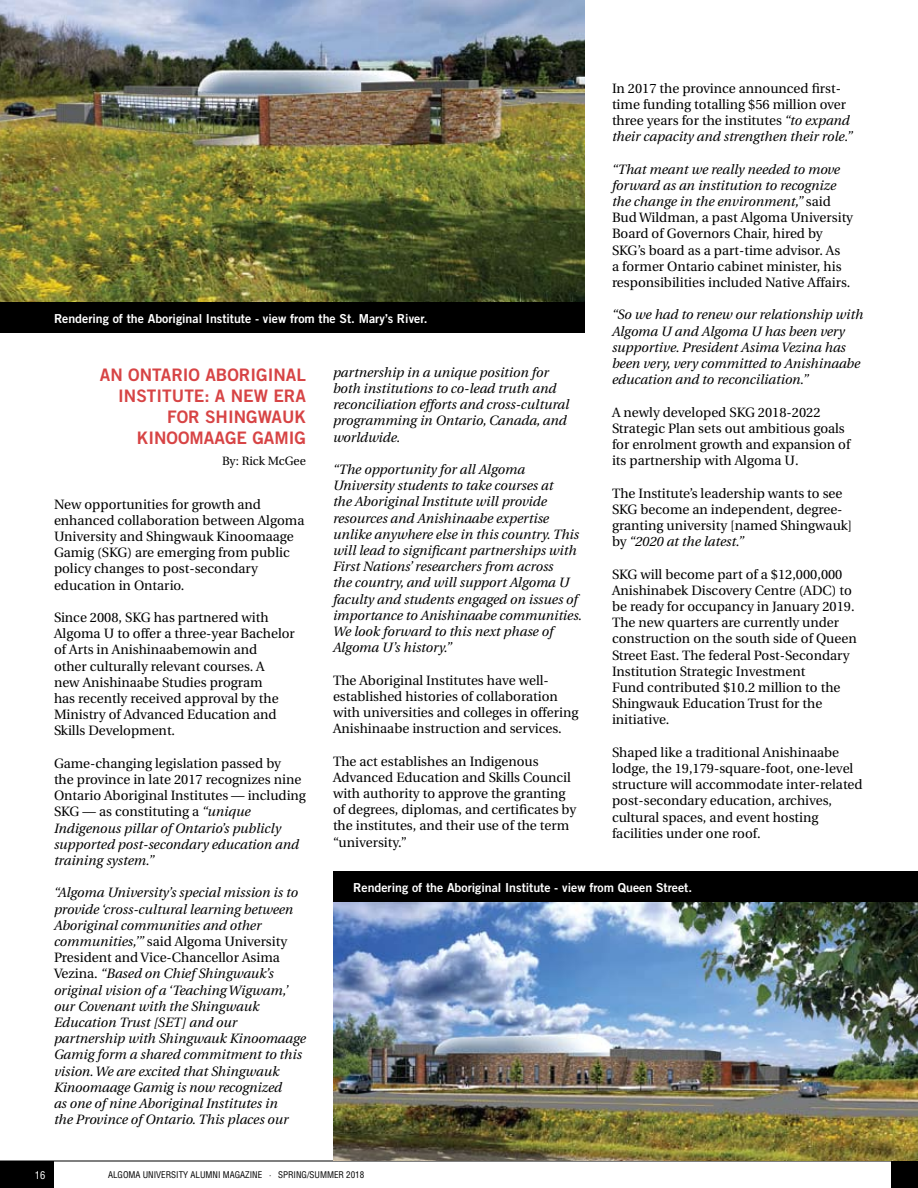
<style>
.page{position:relative;width:918px;height:1188px;background:#fff}
.page>*{position:absolute;margin:0;border:0;box-sizing:border-box;transform-origin:0 0}
.t1{font:17.25px/21px "Trade Gothic Bold Two";color:#d74445;text-align:right}
.t2{font:13.5px/16.2px "Utopia";color:#000}
.t3{font:italic 13.5px/16.2px "Utopia";color:#000}
.t4{font:12.3px "Trade Gothic Bold Two";color:#fff}
.t5{font:12px "Utopia";color:#000}
.t6{font:condensed 10.5px "Helvetica";color:#fff}
.t7{font:condensed 9px "Helvetica";color:#000}
.s1{font-style:italic}
.s2{font-style:normal}
</style>
<div class="page">
<div style="left:891px;top:1161px;width:27px;height:27px;background:#000"></div>
<div style="left:0;top:1161px;width:54px;height:27px;background:#000"></div>
<hr style="left:0;top:1161px;width:918px;height:1px;background:#000">
<img style="left:0;top:0;width:585px;height:302px">
<img style="left:333px;top:901px;width:585px;height:260px">
<div style="left:0;top:302px;width:585px;height:31px;background:#000"></div>
<div style="left:333px;top:871px;width:585px;height:30px;background:#000"></div>
<p class="t2" style="left:612px;top:80px;width:242px">In 2017 the province announced first&shy;time funding totalling $56 million over three years for the institutes <span class="s1">“to expand their capacity and strengthen their role.”</span></p>
<p class="t2" style="left:612px;top:161px;width:243px"><span class="s1">“That meant we really needed to move forward as an institution to recognize the change in the environment,”</span> said Bud Wildman, a past Algoma University Board of Governors Chair, hired by SKG’s board as a part-time advisor. As<br>a former Ontario cabinet minister, his responsibilities included Native Affairs.</p>
<p class="t3" style="left:612px;top:307px;width:253px">“So we had to renew our relationship with Algoma U and Algoma U has been very supportive. President Asima Vezina has been very, very committed to Anishinaabe education and to reconciliation.”</p>
<p class="t2" style="left:612px;top:404px;width:240px">A newly developed SKG 2018-2022<br>Strategic Plan sets out ambitious goals for enrolment growth and expansion of its partnership with Algoma U.</p>
<p class="t2" style="left:612px;top:485px;width:242px">The Institute’s leadership wants to see SKG become an independent, degree&shy;granting university [named Shingwauk] by <span class="s1">“2020 at the latest.”</span></p>
<p class="t2" style="left:612px;top:566px;width:246px">SKG will become part of a $12,000,000<br>Anishinabek Discovery Centre (ADC) to be ready for occupancy in January 2019.<br>The new quarters are currently under construction on the south side of Queen Street East. The federal Post-Secondary Institution Strategic Investment<br>Fund contributed $10.2 million to the Shingwauk Education Trust for the initiative.</p>
<p class="t2" style="left:612px;top:744px;width:252px">Shaped like a traditional Anishinaabe lodge, the 19,179-square-foot, one-level structure will accommodate inter-related post-secondary education, archives, cultural spaces, and event hosting facilities under one roof.</p>
<p class="t4" style="left:54px;top:311px;width:375px">Rendering of the Aboriginal Institute - view from the St. Mary’s River.</p>
<p class="t3" style="left:333px;top:364px;width:238px">partnership in a unique position for both institutions to co-lead truth and reconciliation efforts and cross-cultural programming in Ontario, Canada, and worldwide.</p>
<p class="t3" style="left:333px;top:462px;width:251px">“The opportunity for all Algoma University students to take courses at<br>the Aboriginal Institute will provide resources and Anishinaabe expertise unlike anywhere else in this country. This will lead to significant partnerships with First Nations’ researchers from across<br>the country, and will support Algoma U faculty and students engaged on issues of importance to Anishinaabe communities.<br>We look forward to this next phase of Algoma U’s history.”</p>
<p class="t2" style="left:333px;top:672px;width:247px">The Aboriginal Institutes have well&shy;established histories of collaboration with universities and colleges in offering Anishinaabe instruction and services.</p>
<p class="t2" style="left:333px;top:753px;width:245px">The act establishes an Indigenous Advanced Education and Skills Council with authority to approve the granting of degrees, diplomas, and certificates by the institutes, and their use of the term “university.”</p>
<p class="t1" style="left:100px;top:364px;width:208px">AN ONTARIO ABORIGINAL<br>INSTITUTE: A NEW ERA<br>FOR SHINGWAUK<br>KINOOMAAGE GAMIG</p>
<p class="t5" style="left:222px;top:454px;width:85px">By: Rick McGee</p>
<p class="t2" style="left:54px;top:496px;width:252px">New opportunities for growth and enhanced collaboration between Algoma University and Shingwauk Kinoomaage Gamig (SKG) are emerging from public policy changes to post-secondary education in Ontario.</p>
<p class="t2" style="left:54px;top:610px;width:242px">Since 2008, SKG has partnered with Algoma U to offer a three-year Bachelor of Arts in Anishinaabemowin and<br>other culturally relevant courses. A<br>new Anishinaabe Studies program<br>has recently received approval by the Ministry of Advanced Education and Skills Development.</p>
<p class="t2" style="left:54px;top:755px;width:253px">Game-changing legislation passed by<br>the province in late 2017 recognizes nine Ontario Aboriginal Institutes — including SKG — as constituting a <span class="s1">“unique Indigenous pillar of Ontario’s publicly supported post-secondary education and training system.”</span></p>
<p class="t3" style="left:54px;top:885px;width:253px">“Algoma University’s special mission is to provide ‘cross-cultural learning between Aboriginal communities and other communities,’” <span class="s2">said Algoma University President and Vice-Chancellor Asima Vezina.</span> “Based on Chief Shingwauk’s original vision of a ‘Teaching Wigwam,’ our Covenant with the Shingwauk Education Trust [SET] and our partnership with Shingwauk Kinoomaage Gamig form a shared commitment to this vision. We are excited that Shingwauk Kinoomaage Gamig is now recognized<br>as one of nine Aboriginal Institutes in<br>the Province of Ontario. This places our</p>
<p class="t4" style="left:353px;top:880px;width:340px">Rendering of the Aboriginal Institute - view from Queen Street.</p>
<p class="t6" style="left:35px;top:1169px;width:12px">16</p>
<p class="t7" style="left:108px;top:1169px;width:258px">ALGOMA UNIVERSITY ALUMNI MAGAZINE · SPRING/SUMMER 2018</p>
</div>
